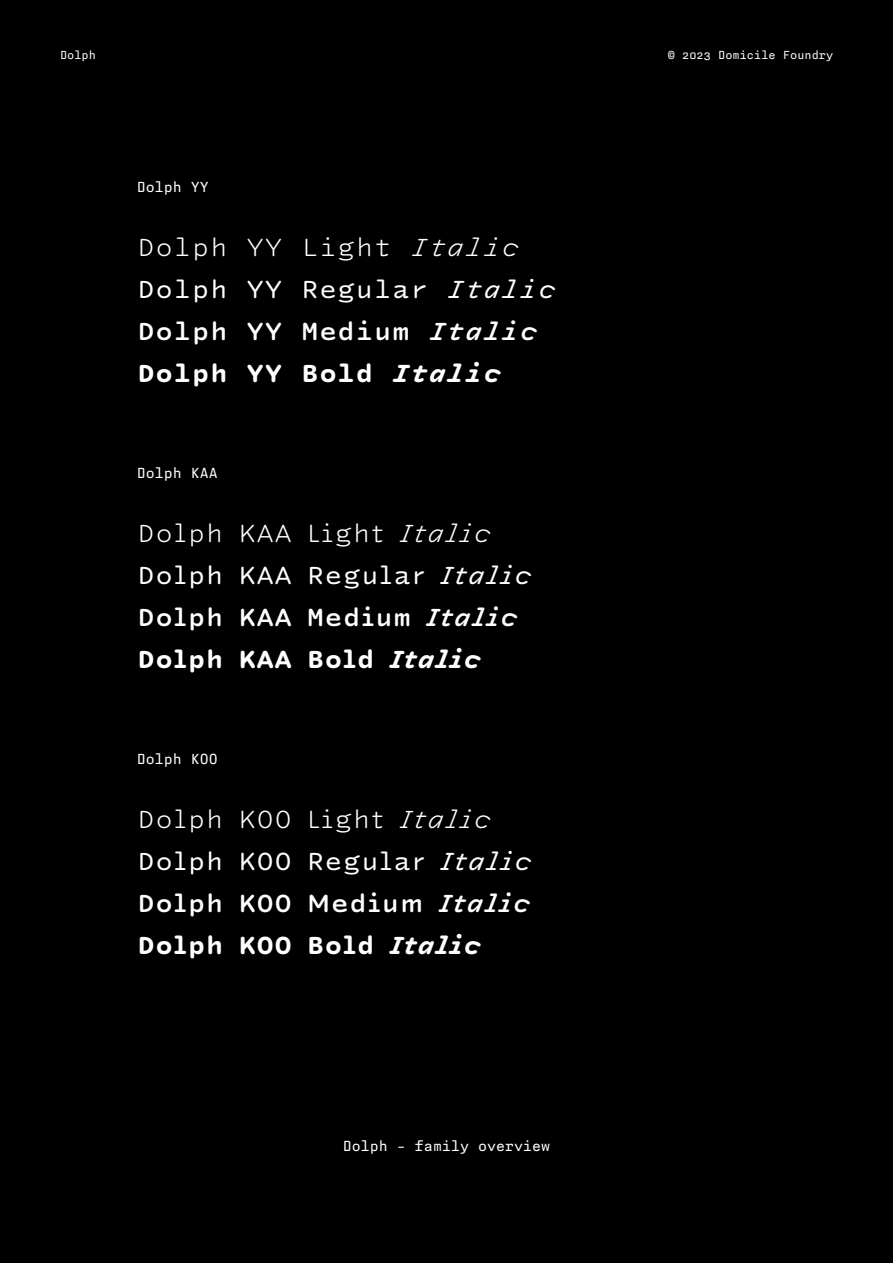
<style>
.page{position:relative;width:893px;height:1263px;background:#000}
.page>*{position:absolute;margin:0;border:0;box-sizing:border-box;transform-origin:0 0}
.t1{font:24px "Dolph KA Av 05";color:#fff}
.t2{font:24px "Dolph KO Ov 05";color:#fff}
.t3{font:24px "Dolph Y Yv 05";color:#fff}
.t4{font:500 24px "Dolph KA Av 05";color:#fff}
.t5{font:500 24px "Dolph KO Ov 05";color:#fff}
.t6{font:500 24px "Dolph Y Yv 05";color:#fff}
.t7{font:300 24px "Dolph KA Av 05";color:#fff}
.t8{font:300 24px "Dolph KO Ov 05";color:#fff}
.t9{font:300 24px "Dolph Y Yv 05";color:#fff}
.t10{font:700 24px "Dolph KA Av 05";color:#fff}
.t11{font:700 24px "Dolph KO Ov 05";color:#fff}
.t12{font:700 24px "Dolph Y Yv 05";color:#fff}
.t13{font:300 15px "Larsen Mono";color:#fff}
.t14{font:300 12px "Larsen Mono";color:#fff}
.s1{font-style:italic}
</style>
<div class="page">
<p class="t14" style="left:60px;top:48px;width:37px">Dolph</p>
<p class="t14" style="left:668px;top:48px;width:167px">© 2023 Domicile Foundry</p>
<p class="t13" style="left:137px;top:178px;width:74px">Dolph YY</p>
<p class="t9" style="left:137px;top:231px;width:384px">Dolph YY Light <span class="s1">Italic</span></p>
<p class="t3" style="left:137px;top:273px;width:420px">Dolph YY Regular <span class="s1">Italic</span></p>
<p class="t6" style="left:137px;top:315px;width:402px">Dolph YY Medium <span class="s1">Italic</span></p>
<p class="t12" style="left:137px;top:357px;width:366px">Dolph YY Bold <span class="s1">Italic</span></p>
<p class="t13" style="left:137px;top:464px;width:82px">Dolph KAA</p>
<p class="t7" style="left:137px;top:517px;width:356px">Dolph KAA Light <span class="s1">Italic</span></p>
<p class="t1" style="left:137px;top:559px;width:396px">Dolph KAA Regular <span class="s1">Italic</span></p>
<p class="t4" style="left:137px;top:601px;width:382px">Dolph KAA Medium <span class="s1">Italic</span></p>
<p class="t10" style="left:137px;top:643px;width:346px">Dolph KAA Bold <span class="s1">Italic</span></p>
<p class="t13" style="left:137px;top:750px;width:82px">Dolph KOO</p>
<p class="t8" style="left:137px;top:803px;width:356px">Dolph KOO Light <span class="s1">Italic</span></p>
<p class="t2" style="left:137px;top:845px;width:396px">Dolph KOO Regular <span class="s1">Italic</span></p>
<p class="t5" style="left:137px;top:887px;width:395px">Dolph KOO Medium <span class="s1">Italic</span></p>
<p class="t11" style="left:137px;top:929px;width:346px">Dolph KOO Bold <span class="s1">Italic</span></p>
<p class="t13" style="left:343px;top:1137px;width:209px">Dolph – family overview</p>
</div>
